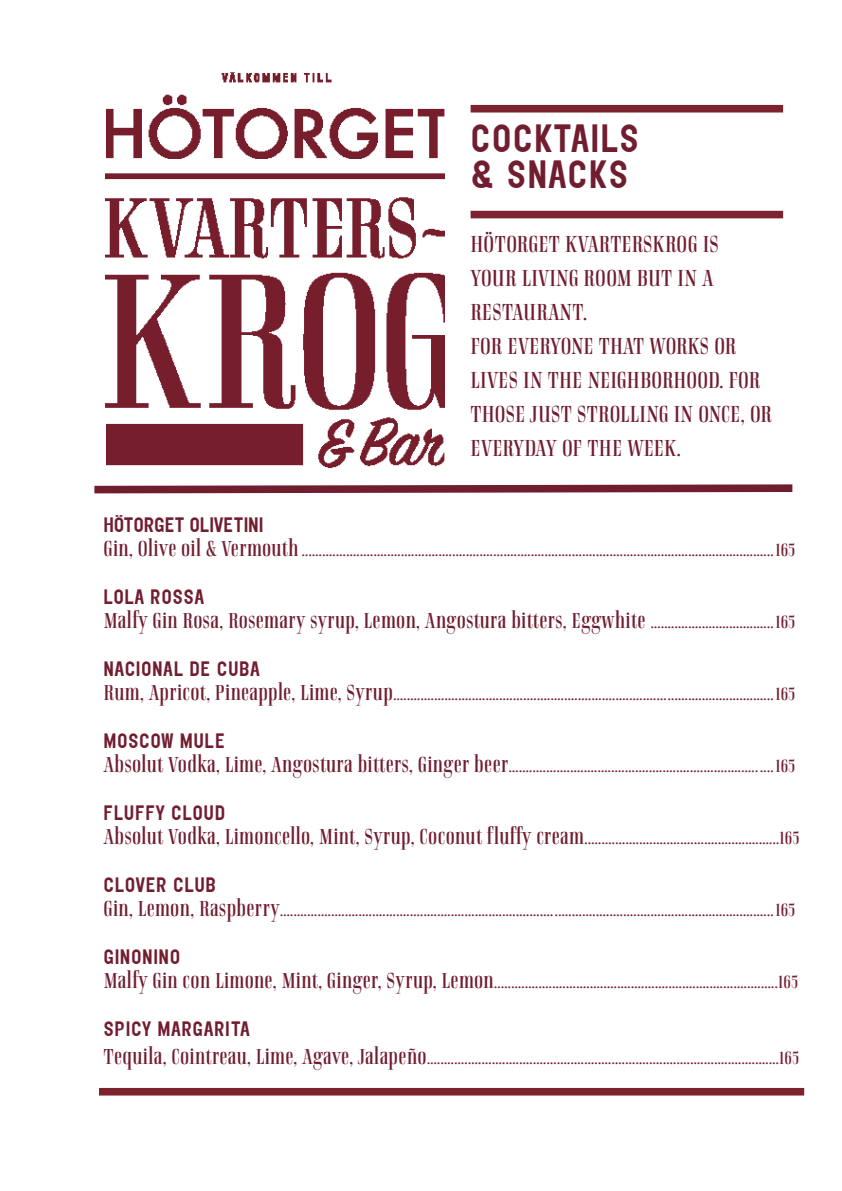
<style>
.page{position:relative;width:842px;height:1191px;background:#fff}
.page>*{position:absolute;margin:0;border:0;box-sizing:border-box;transform-origin:0 0}
.t1{font:500 34px "Elephant";letter-spacing:.03em;color:#711d30}
.t2{font:23.6px/34px "Rigatoni";color:#711d30}
.t3{font:22px "Rigatoni";letter-spacing:.02em;color:#711d30}
.t4{font:18px "Rigatoni";letter-spacing:.02em;color:#711d30}
.t5{font:500 18px "Elephant";letter-spacing:.03em;color:#711d30}
.t6{font:500 18px "Elephant";letter-spacing:-.01em;color:#711d30}
.s1{font-size:22px}
.s2{font-size:18px}
</style>
<div class="page">
<svg style="left:94px;top:484px;width:699px;height:10px;background:#935361"></svg>
<div style="left:99px;top:1088px;width:705px;height:7px;background:#7c232e"></div>
<img style="left:106px;top:72px;width:338px;height:397px">
<div style="left:471px;top:105px;width:312px;height:7px;background:#7c232e"></div>
<div style="left:471px;top:211px;width:312px;height:7px;background:#7c232e"></div>
<p class="t1" style="left:471px;top:118px;width:170px">COCKTAILS</p>
<p class="t1" style="left:471px;top:154px;width:159px">&amp; SNACKS</p>
<p class="t2" style="left:471px;top:226px;width:250px">HÖTORGET KVARTERSKROG IS<br>YOUR LIVING ROOM BUT IN A<br>RESTAURANT.</p>
<p class="t2" style="left:471px;top:328px;width:303px">FOR EVERYONE THAT WORKS OR<br>LIVES IN THE NEIGHBORHOOD. FOR<br>THOSE JUST STROLLING IN ONCE, OR<br>EVERYDAY OF THE WEEK.</p>
<p class="t6" style="left:103px;top:514px;width:161px">HÖTORGET OLIVETINI</p>
<p class="t4" style="left:103px;top:538px;width:693px"><span class="s1">Gin, Olive oil &amp; Vermouth</span> ..........................................................................................................................................165</p>
<p class="t5" style="left:103px;top:586px;width:102px">LOLA ROSSA</p>
<p class="t3" style="left:103px;top:606px;width:693px">Malfy Gin Rosa, Rosemary syrup, Lemon, Angostura bitters, Eggwhite <span class="s2">....................................165</span></p>
<p class="t5" style="left:103px;top:658px;width:158px">NACIONAL DE CUBA</p>
<p class="t4" style="left:103px;top:682px;width:693px"><span class="s1">Rum, Apricot, Pineapple, Lime, Syrup</span>...............................................................................................................165</p>
<p class="t5" style="left:103px;top:730px;width:123px">MOSCOW MULE</p>
<p class="t4" style="left:103px;top:754px;width:693px"><span class="s1">Absolut Vodka, Lime, Angostura bitters, Ginger beer</span>.............................................................................165</p>
<p class="t5" style="left:103px;top:802px;width:123px">FLUFFY CLOUD</p>
<p class="t4" style="left:103px;top:826px;width:697px"><span class="s1">Absolut Vodka, Limoncello, Mint, Syrup, Coconut fluffy cream</span>.........................................................165</p>
<p class="t5" style="left:103px;top:874px;width:114px">CLOVER CLUB</p>
<p class="t4" style="left:103px;top:898px;width:693px"><span class="s1">Gin, Lemon, Raspberry</span>................................................................................................................................................165</p>
<p class="t5" style="left:103px;top:946px;width:78px">GINONINO</p>
<p class="t4" style="left:103px;top:970px;width:696px"><span class="s1">Malfy Gin con Limone, Mint, Ginger, Syrup, Lemon</span>...................................................................................165</p>
<p class="t5" style="left:103px;top:1018px;width:148px">SPICY MARGARITA</p>
<p class="t4" style="left:103px;top:1046px;width:697px"><span class="s1">Tequila, Cointreau, Lime, Agave, Jalapeño</span>.......................................................................................................165</p>
</div>
